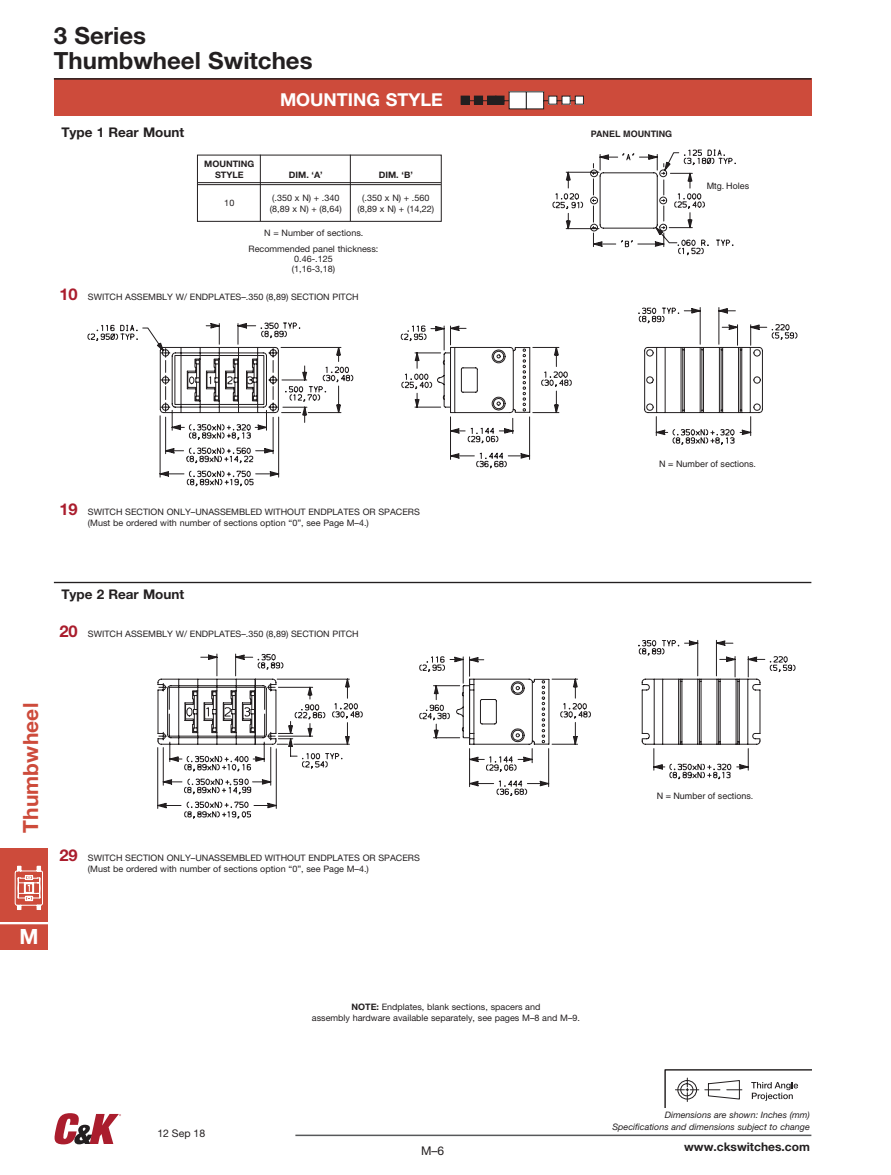
<style>
.page{position:relative;width:891px;height:1175px;background:#fff}
.page>*{position:absolute;margin:0;border:0;box-sizing:border-box;transform-origin:0 0}
.t1{font:700 23.7px/25.2px "Helvetica Neue LT Std";color:#231f20}
.t2{font:700 21px "Helvetica Neue";letter-spacing:.005em;color:#cd4b3b}
.t3{font:700 21px "Helvetica Neue";color:#fff}
.t4{font:700 17.85px "Helvetica Neue LT Std";color:#fff}
.t5{font:700 13.35px "Helvetica Neue LT Std";color:#231f20}
.t6{font:12px "Helvetica Neue LT Std";color:#231f20}
.t7{font:700 11.85px "Helvetica Neue LT Std";color:#231f20}
.t8{font:10.5px "Helvetica Neue LT Std";color:#231f20}
.t9{font:8.85px/10.4px "Helvetica Neue LT Std";color:#231f20}
.t10{font:italic 8.85px/11.9px "Helvetica Neue LT Std";color:#231f20;text-align:right}
.t11{font:8.85px "Helvetica";color:#231f20}
.t12{font:700 8.85px/10.4px "Helvetica Neue LT Std";color:#231f20;text-align:center}
.t13{font:700 8.85px "Helvetica";color:#231f20}
.s1{font-weight:700;font-size:16.35px;color:#aa1d2d}
.s2{font-weight:700}
</style>
<div class="page">
<hr style="left:295px;top:1134px;width:516px;height:2px;background:#57585a">
<svg style="left:55px;top:1113px;width:66px;height:31px"></svg>
<div style="left:54px;top:79px;width:757px;height:37px;background:#cd4b3b"></div>
<svg style="left:461px;top:95px;width:27px;height:10px"></svg>
<div style="left:488px;top:96px;width:8px;height:8px;background:#231f20"></div>
<div style="left:487px;top:96px;width:9px;height:8px;border:1px solid #231f20"></div>
<svg style="left:495px;top:95px;width:14px;height:10px"></svg>
<div style="left:509px;top:92px;width:17px;height:17px;background:#fff"></div>
<svg style="left:526px;top:91px;width:50px;height:18px"></svg>
<div style="left:575px;top:96px;width:8px;height:8px;background:#fff"></div>
<div style="left:575px;top:96px;width:9px;height:8px;border:1px solid #231f20"></div>
<svg style="left:88px;top:307px;width:709px;height:179px"></svg>
<svg style="left:553px;top:149px;width:183px;height:106px"></svg>
<svg style="left:157px;top:640px;width:638px;height:178px"></svg>
<hr style="left:198px;top:182px;width:243px;height:1px;background:#231f20">
<hr style="left:198px;top:184px;width:243px;height:1px;background:#231f20">
<div style="left:197px;top:155px;width:245px;height:67px;border:1px solid #231f20"></div>
<hr style="left:260px;top:155px;width:1px;height:66px;background:#231f20">
<hr style="left:350px;top:155px;width:1px;height:66px;background:#231f20">
<hr style="left:54px;top:582px;width:757px;height:1px;background:#231f20">
<svg style="left:664px;top:1069px;width:147px;height:38px"></svg>
<hr style="left:54px;top:78px;width:757px;height:2px;background:#231f20">
<div style="left:0;top:848px;width:48px;height:102px;background:#cd4b3b"></div>
<svg style="left:14px;top:865px;width:29px;height:45px"></svg>
<hr style="left:0;top:922px;width:48px;height:2px;background:#fff">
<h1 class="t1" style="left:54px;top:22px;width:260px">3 Series<br>Thumbwheel Switches</h1>
<h3 class="t4" style="left:280px;top:89px;width:164px">MOUNTING STYLE</h3>
<h3 class="t5" style="left:61px;top:124px;width:124px">Type 1 Rear Mount</h3>
<p class="t12" style="left:204px;top:159px;width:52px">MOUNTING<br>STYLE</p>
<p class="t12" style="left:289px;top:169px;width:35px">DIM. ‘A’</p>
<p class="t12" style="left:379px;top:169px;width:36px">DIM. ‘B’</p>
<p class="t9" style="left:224px;top:198px;width:12px">10</p>
<p class="t9" style="left:270px;top:193px;width:73px">(.350 x N) + .340 (8,89 x N) + (8,64)</p>
<p class="t9" style="left:357px;top:193px;width:78px;text-align:center">(.350 x N) + .560 (8,89 x N) + (14,22)</p>
<p class="t9" style="left:249px;top:224px;width:131px;line-height:16px;text-align:center">N = Number of sections.<br>Recommended panel thickness:</p>
<p class="t9" style="left:292px;top:253px;width:45px">0.46-.125 (1,16-3,18)</p>
<p class="t9" style="left:59px;top:291px;width:301px"><span class="s1">10</span> SWITCH ASSEMBLY W/ ENDPLATES–.350 (8,89) SECTION PITCH</p>
<p class="t13" style="left:591px;top:128px;width:83px">PANEL MOUNTING</p>
<p class="t11" style="left:707px;top:181px;width:44px">Mtg. Holes</p>
<p class="t9" style="left:88px;top:505px;width:334px;line-height:11.9px;text-indent:-28px"><span class="s1">19</span> SWITCH SECTION ONLY–UNASSEMBLED WITHOUT ENDPLATES OR SPACERS (Must be ordered with number of sections option “0”, see Page M–4.)</p>
<h3 class="t5" style="left:61px;top:586px;width:124px">Type 2 Rear Mount</h3>
<p class="t9" style="left:59px;top:628px;width:301px"><span class="s1">20</span> SWITCH ASSEMBLY W/ ENDPLATES–.350 (8,89) SECTION PITCH</p>
<h2 class="t2" style="left:18px;top:832px;width:131px;rotate:-90deg">Thumbwheel</h2>
<p class="t9" style="left:88px;top:851px;width:334px;line-height:11.9px;text-indent:-28px"><span class="s1">29</span> SWITCH SECTION ONLY–UNASSEMBLED WITHOUT ENDPLATES OR SPACERS (Must be ordered with number of sections option “0”, see Page M–4.)</p>
<h2 class="t3" style="left:19px;top:923px;width:21px">M</h2>
<p class="t9" style="left:312px;top:1001px;width:270px;text-align:center"><span class="s2">NOTE:</span> Endplates, blank sections, spacers and<br>assembly hardware available separately, see pages M–8 and M–9.</p>
<p class="t11" style="left:659px;top:459px;width:98px">N = Number of sections.</p>
<p class="t11" style="left:657px;top:790px;width:98px">N = Number of sections.</p>
<p class="t8" style="left:157px;top:1127px;width:49px">12 Sep 18</p>
<h3 class="t6" style="left:421px;top:1143px;width:25px">M–6</h3>
<p class="t10" style="left:612px;top:1108px;width:199px">Dimensions are shown: Inches (mm)<br>Specifications and dimensions subject to change</p>
<h3 class="t7" style="left:684px;top:1139px;width:127px">www.ckswitches.com</h3>
</div>
